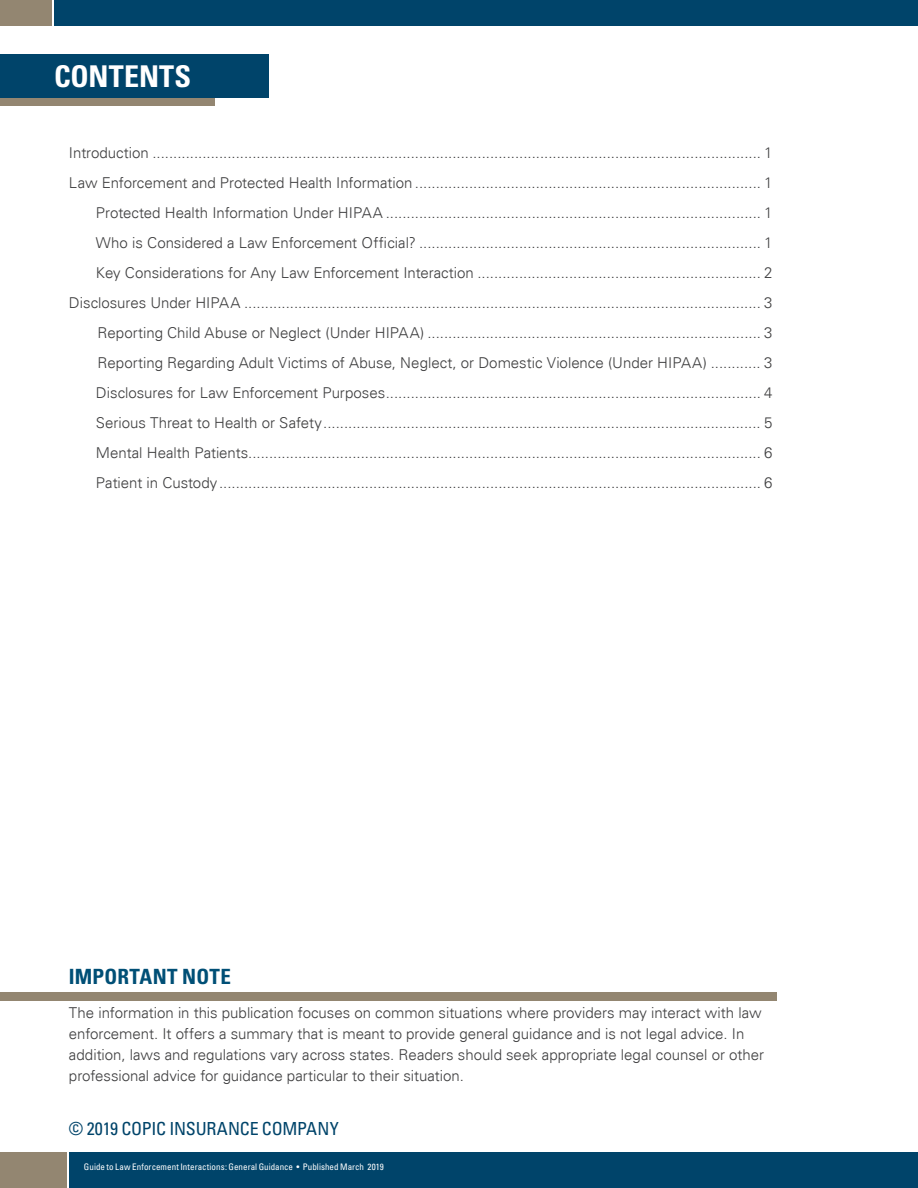
<style>
.page{position:relative;width:918px;height:1188px;background:#fff}
.page>*{position:absolute;margin:0;border:0;box-sizing:border-box;transform-origin:0 0}
.t1{font:700 condensed 30px "Univers";letter-spacing:.01em;color:#fff}
.t2{font:700 condensed 21px "Univers";letter-spacing:.015em;color:#004f76}
.t3{font:condensed 18px "Univers";letter-spacing:-.01em;color:#00446a}
.t4{font:300 15px/30px "Univers";color:#3e3e3f;text-align:right}
.t5{font:condensed 9px "Univers";letter-spacing:.005em;color:#fff}
</style>
<div class="page">
<div style="left:0;top:1152px;width:67px;height:36px;background:#938671"></div>
<div style="left:69px;top:1152px;width:849px;height:36px;background:#00446a"></div>
<div style="left:0;top:0;width:52px;height:26px;background:#938671"></div>
<div style="left:54px;top:0;width:864px;height:26px;background:#00446a"></div>
<div style="left:0;top:83px;width:214px;height:23px;background:#938671"></div>
<div style="left:0;top:54px;width:269px;height:44px;background:#00446a"></div>
<div style="left:0;top:992px;width:776px;height:8px;background:#938671"></div>
<h1 class="t1" style="left:54px;top:58px;width:139px">CONTENTS</h1>
<p class="t4" style="left:69px;top:138px;width:705px">Introduction .................................................................................................................................................. 1<br>Law Enforcement and Protected Health Information ................................................................................... 1<br>Protected Health Information Under HIPAA .......................................................................................... 1<br>Who is Considered a Law Enforcement Official? .................................................................................. 1<br>Key Considerations for Any Law Enforcement Interaction .................................................................... 2<br>Disclosures Under HIPAA ............................................................................................................................ 3<br>Reporting Child Abuse or Neglect (Under HIPAA) ................................................................................ 3<br>Reporting Regarding Adult Victims of Abuse, Neglect, or Domestic Violence (Under HIPAA) ............ 3<br>Disclosures for Law Enforcement Purposes.......................................................................................... 4<br>Serious Threat to Health or Safety......................................................................................................... 5<br>Mental Health Patients........................................................................................................................... 6<br>Patient in Custody.................................................................................................................................. 6</p>
<h2 class="t2" style="left:69px;top:963px;width:163px">IMPORTANT NOTE</h2>
<p class="t4" style="left:69px;top:1002px;width:697px;line-height:21px;text-align:left">The information in this publication focuses on common situations where providers may interact with law enforcement. It offers a summary that is meant to provide general guidance and is not legal advice. In addition, laws and regulations vary across states. Readers should seek appropriate legal counsel or other professional advice for guidance particular to their situation.</p>
<p class="t3" style="left:69px;top:1117px;width:271px">© 2019 COPIC INSURANCE COMPANY</p>
<p class="t5" style="left:84px;top:1161px;width:301px">Guide to Law Enforcement Interactions: General Guidance • Published March 2019</p>
</div>
